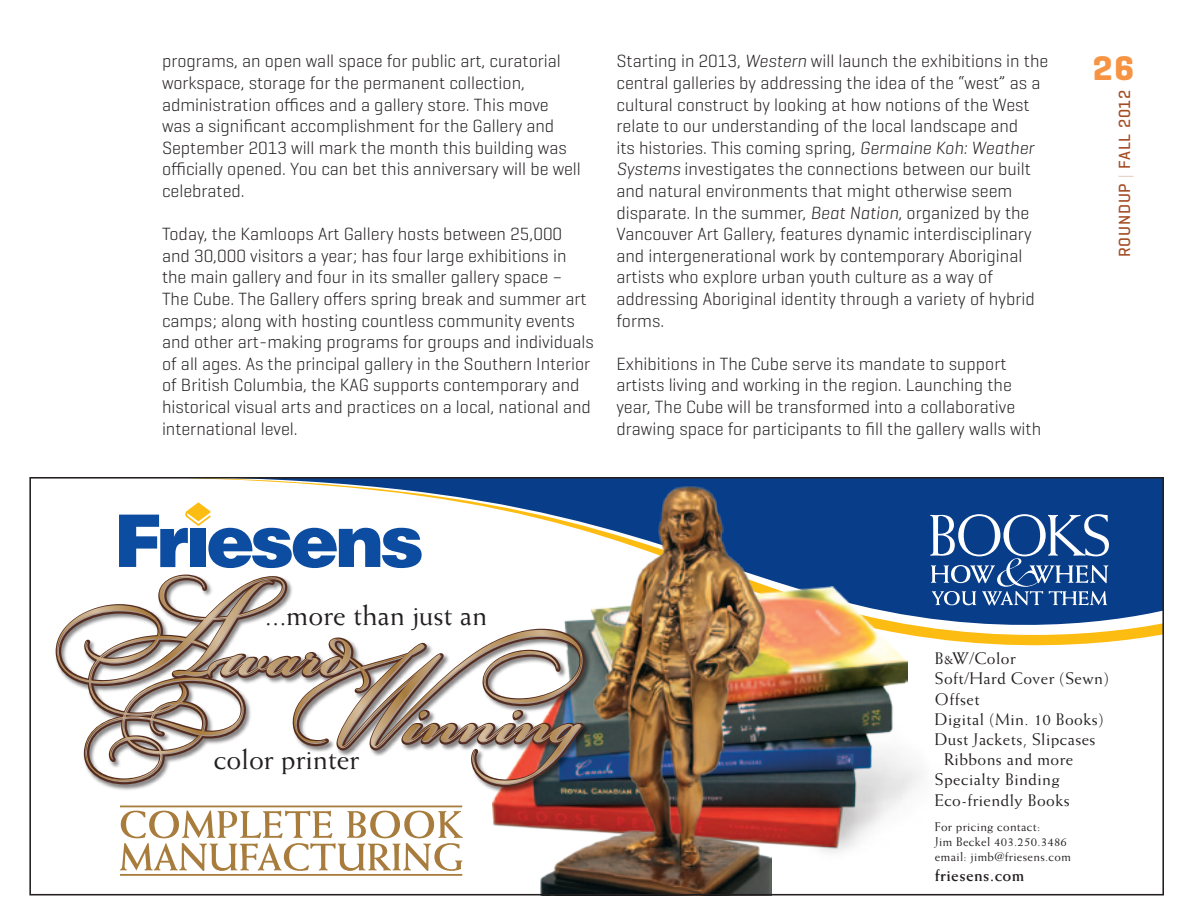
<style>
.page{position:relative;width:1188px;height:918px;background:#fff}
.page>*{position:absolute;margin:0;border:0;box-sizing:border-box;transform-origin:0 0}
.t1{font:700 34.8px "Geogrotesque";color:#f79443}
.t2{font:28.8px "Weiss";color:#231f20}
.t3{font:300 18px/21.6px "Geogrotesque";color:#231f20}
.t4{font:16.8px "Weiss";letter-spacing:.025em;color:#231f20}
.t5{font:700 16.65px "Weiss";letter-spacing:.025em;color:#231f20}
.t6{font:500 16.5px "Geogrotesque";letter-spacing:.05em;color:#a44b23}
.t7{font:12.6px/15.1px "Weiss";letter-spacing:.025em;color:#231f20}
.s1{font-style:italic}
.s2{font-weight:100}
</style>
<div class="page">
<img style="left:29px;top:477px;width:1135px;height:419px">
<p class="t3" style="left:162px;top:50px;width:420px">programs, an open wall space for public art, curatorial workspace, storage for the permanent collection, administration offices and a gallery store. This move was a significant accomplishment for the Gallery and September 2013 will mark the month this building was officially opened. You can bet this anniversary will be well celebrated.</p>
<p class="t3" style="left:162px;top:223px;width:433px">Today, the Kamloops Art Gallery hosts between 25,000 and 30,000 visitors a year; has four large exhibitions in the main gallery and four in its smaller gallery space –<br>The Cube. The Gallery offers spring break and summer art camps; along with hosting countless community events and other art-making programs for groups and individuals of all ages. As the principal gallery in the Southern Interior of British Columbia, the KAG supports contemporary and historical visual arts and practices on a local, national and international level.</p>
<p class="t3" style="left:616px;top:50px;width:433px">Starting in 2013, <span class="s1">Western</span> will launch the exhibitions in the central galleries by addressing the idea of the “west” as a cultural construct by looking at how notions of the West relate to our understanding of the local landscape and<br>its histories. This coming spring, <span class="s1">Germaine Koh: Weather Systems</span> investigates the connections between our built and natural environments that might otherwise seem disparate. In the summer, <span class="s1">Beat Nation</span>, organized by the Vancouver Art Gallery, features dynamic interdisciplinary and intergenerational work by contemporary Aboriginal artists who explore urban youth culture as a way of addressing Aboriginal identity through a variety of hybrid forms.</p>
<p class="t3" style="left:616px;top:352px;width:426px">Exhibitions in The Cube serve its mandate to support artists living and working in the region. Launching the year, The Cube will be transformed into a collaborative drawing space for participants to fill the gallery walls with</p>
<h1 class="t1" style="left:1093px;top:47px;width:43px">26</h1>
<p class="t6" style="left:1114px;top:257px;width:169px;rotate:-90deg">ROUNDUP <span class="s2">|</span> FALL 2012</p>
<h2 class="t2" style="left:265px;top:598px;width:224px">...more than just an</h2>
<h2 class="t2" style="left:214px;top:743px;width:147px">color printer</h2>
<p class="t4" style="left:935px;top:649px;width:82px">B&amp;W/Color</p>
<p class="t4" style="left:935px;top:669px;width:176px">Soft/Hard Cover (Sewn)</p>
<p class="t4" style="left:935px;top:689px;width:46px">Offset</p>
<p class="t4" style="left:935px;top:709px;width:170px">Digital (Min. 10 Books)</p>
<p class="t4" style="left:935px;top:730px;width:162px">Dust Jackets, Slipcases</p>
<p class="t4" style="left:944px;top:750px;width:130px">Ribbons and more</p>
<p class="t4" style="left:935px;top:770px;width:126px">Specialty Binding</p>
<p class="t4" style="left:935px;top:790px;width:136px">Eco-friendly Books</p>
<p class="t7" style="left:935px;top:819px;width:137px">For pricing contact:<br>Jim Beckel 403.250.3486 email: jimb@friesens.com</p>
<p class="t5" style="left:935px;top:866px;width:91px">friesens.com</p>
</div>
